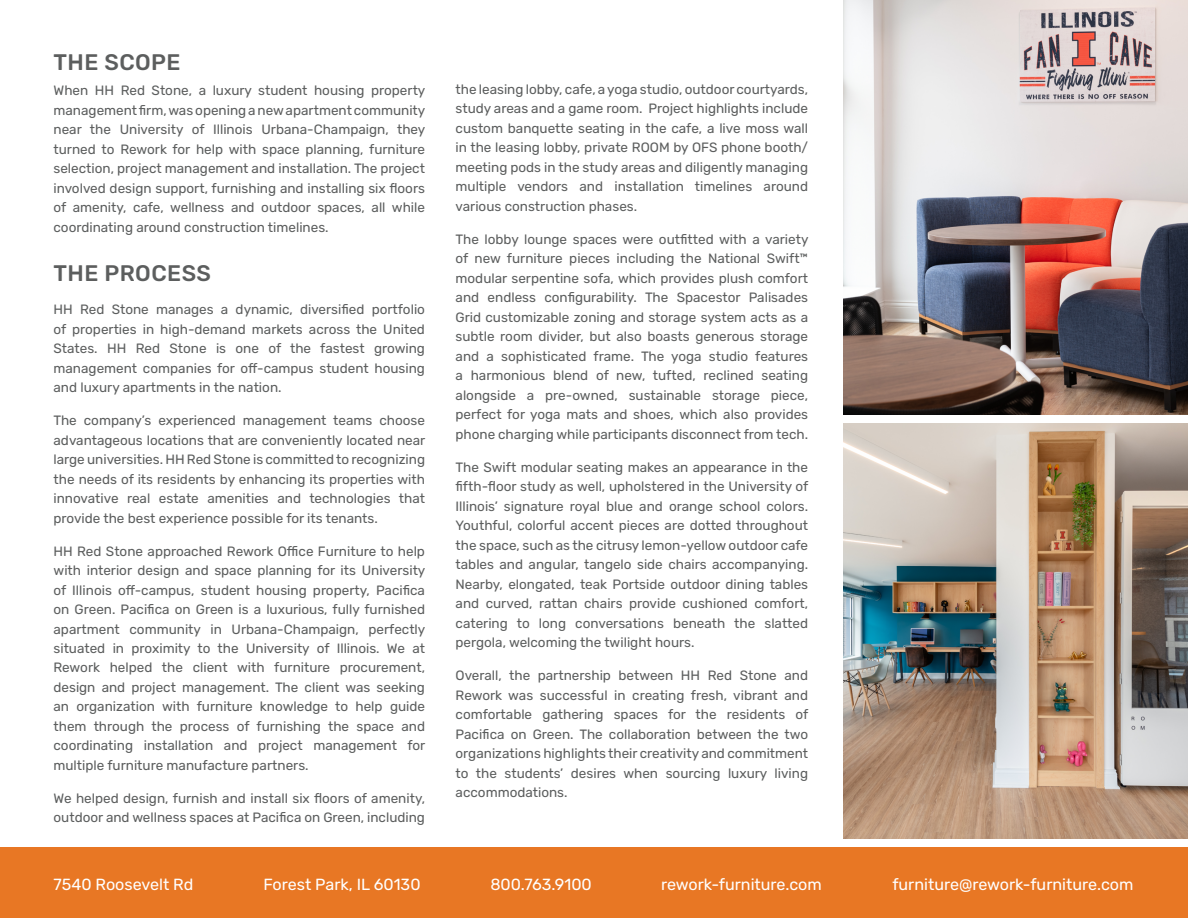
<style>
.page{position:relative;width:1188px;height:918px;background:#fff}
.page>*{position:absolute;margin:0;border:0;box-sizing:border-box;transform-origin:0 0}
.t1{font:500 22.5px "Rubik";letter-spacing:.02em;color:#5c5e5e}
.t2{font:16.05px "Rubik";color:#fff}
.t3{font:13.5px/19.5px "Rubik";color:#5c5e5e;text-align:justify}
</style>
<div class="page">
<div style="left:0;top:847px;width:1188px;height:71px;background:#e87724"></div>
<img style="left:844px;top:0;width:344px;height:415px">
<img style="left:844px;top:424px;width:344px;height:414px">
<h1 class="t1" style="left:54px;top:49px;width:129px">THE SCOPE</h1>
<p class="t3" style="left:54px;top:81px;width:373px">When HH Red Stone, a luxury student housing property management firm, was opening a new apartment community near the University of Illinois Urbana-Champaign, they turned to Rework for help with space planning, furniture selection, project management and installation. The project involved design support, furnishing and installing six floors of amenity, cafe, wellness and outdoor spaces, all while coordinating around construction timelines.</p>
<h1 class="t1" style="left:54px;top:260px;width:159px">THE PROCESS</h1>
<p class="t3" style="left:54px;top:300px;width:373px">HH Red Stone manages a dynamic, diversified portfolio of properties in high-demand markets across the United States. HH Red Stone is one of the fastest growing management companies for off-campus student housing and luxury apartments in the nation.</p>
<p class="t3" style="left:54px;top:411px;width:373px">The company’s experienced management teams choose advantageous locations that are conveniently located near large universities. HH Red Stone is committed to recognizing the needs of its residents by enhancing its properties with innovative real estate amenities and technologies that provide the best experience possible for its tenants.</p>
<p class="t3" style="left:54px;top:541px;width:373px">HH Red Stone approached Rework Office Furniture to help with interior design and space planning for its University of Illinois off-campus, student housing property, Pacifica on Green. Pacifica on Green is a luxurious, fully furnished apartment community in Urbana-Champaign, perfectly situated in proximity to the University of Illinois. We at Rework helped the client with furniture procurement, design and project management. The client was seeking an organization with furniture knowledge to help guide them through the process of furnishing the space and coordinating installation and project management for multiple furniture manufacture partners.</p>
<p class="t3" style="left:54px;top:789px;width:373px">We helped design, furnish and install six floors of amenity, outdoor and wellness spaces at Pacifica on Green, including</p>
<p class="t3" style="left:456px;top:80px;width:354px">the leasing lobby, cafe, a yoga studio, outdoor courtyards, study areas and a game room. Project highlights include custom banquette seating in the cafe, a live moss wall in the leasing lobby, private ROOM by OFS phone booth/ meeting pods in the study areas and diligently managing multiple vendors and installation timelines around various construction phases.</p>
<p class="t3" style="left:456px;top:230px;width:354px">The lobby lounge spaces were outfitted with a variety of new furniture pieces including the National Swift™ modular serpentine sofa, which provides plush comfort and endless configurability. The Spacestor Palisades Grid customizable zoning and storage system acts as a subtle room divider, but also boasts generous storage and a sophisticated frame. The yoga studio features a harmonious blend of new, tufted, reclined seating alongside a pre-owned, sustainable storage piece, perfect for yoga mats and shoes, which also provides phone charging while participants disconnect from tech.</p>
<p class="t3" style="left:456px;top:458px;width:354px">The Swift modular seating makes an appearance in the fifth-floor study as well, upholstered in the University of Illinois’ signature royal blue and orange school colors.<br>Youthful, colorful accent pieces are dotted throughout the space, such as the citrusy lemon-yellow outdoor cafe tables and angular, tangelo side chairs accompanying.<br>Nearby, elongated, teak Portside outdoor dining tables and curved, rattan chairs provide cushioned comfort, catering to long conversations beneath the slatted pergola, welcoming the twilight hours.</p>
<p class="t3" style="left:456px;top:666px;width:354px">Overall, the partnership between HH Red Stone and Rework was successful in creating fresh, vibrant and comfortable gathering spaces for the residents of Pacifica on Green. The collaboration between the two organizations highlights their creativity and commitment to the students’ desires when sourcing luxury living accommodations.</p>
<p class="t2" style="left:54px;top:875px;width:141px">7540 Roosevelt Rd</p>
<p class="t2" style="left:263px;top:875px;width:159px">Forest Park, IL 60130</p>
<p class="t2" style="left:490px;top:875px;width:103px">800.763.9100</p>
<p class="t2" style="left:661px;top:875px;width:162px">rework-furniture.com</p>
<p class="t2" style="left:892px;top:875px;width:243px">furniture@rework-furniture.com</p>
</div>
